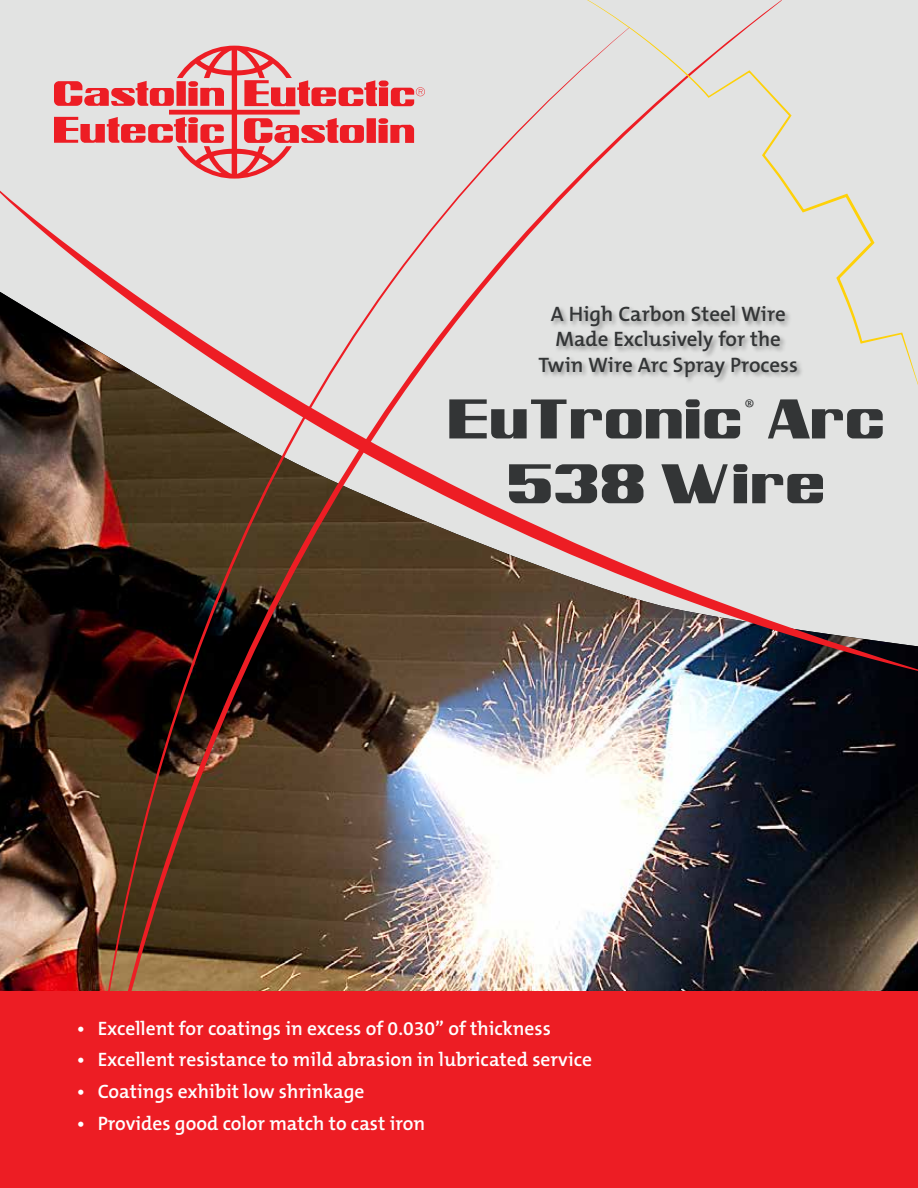
<style>
.page{position:relative;width:918px;height:1188px;background:#fff}
.page>*{position:absolute;margin:0;border:0;box-sizing:border-box;transform-origin:0 0}
.t1{font:54px/64.8px "Castolin";color:#333536;text-align:center}
.t2{font:600 21px/25.2px "The Mix B W6";color:#333536;text-align:center}
.t3{font:600 19.5px "The Mix B W6";color:#fff}
</style>
<div class="page">
<img style="left:0;top:671px;width:918px;height:320px">
<svg style="left:0;top:189px;width:918px;height:482px;background:#9a928e"></svg>
<img style="left:79px;top:0;width:703px;height:991px">
<svg style="left:54px;top:46px;width:371px;height:133px;background:#e5abac"></svg>
<div style="left:565px;top:0;width:353px;height:391px;background:#e2e3e2"></div>
<div style="left:0;top:991px;width:918px;height:197px;background:#ed1d24"></div>
<div style="left:537px;top:305px;width:267px;height:79px;background:#000;opacity:.35"></div>
<p class="t2" style="left:538px;top:302px;width:261px">A High Carbon Steel Wire<br>Made Exclusively for the<br>Twin Wire Arc Spray Process</p>
<h1 class="t1" style="left:449px;top:394px;width:439px">EuTronic<sup>®</sup> Arc<br>538 Wire</h1>
<p class="t3" style="left:77px;top:1015px;width:476px">• Excellent for coatings in excess of 0.030” of thickness</p>
<p class="t3" style="left:77px;top:1047px;width:517px">• Excellent resistance to mild abrasion in lubricated service</p>
<p class="t3" style="left:77px;top:1079px;width:289px">• Coatings exhibit low shrinkage</p>
<p class="t3" style="left:77px;top:1111px;width:350px">• Provides good color match to cast iron</p>
</div>
